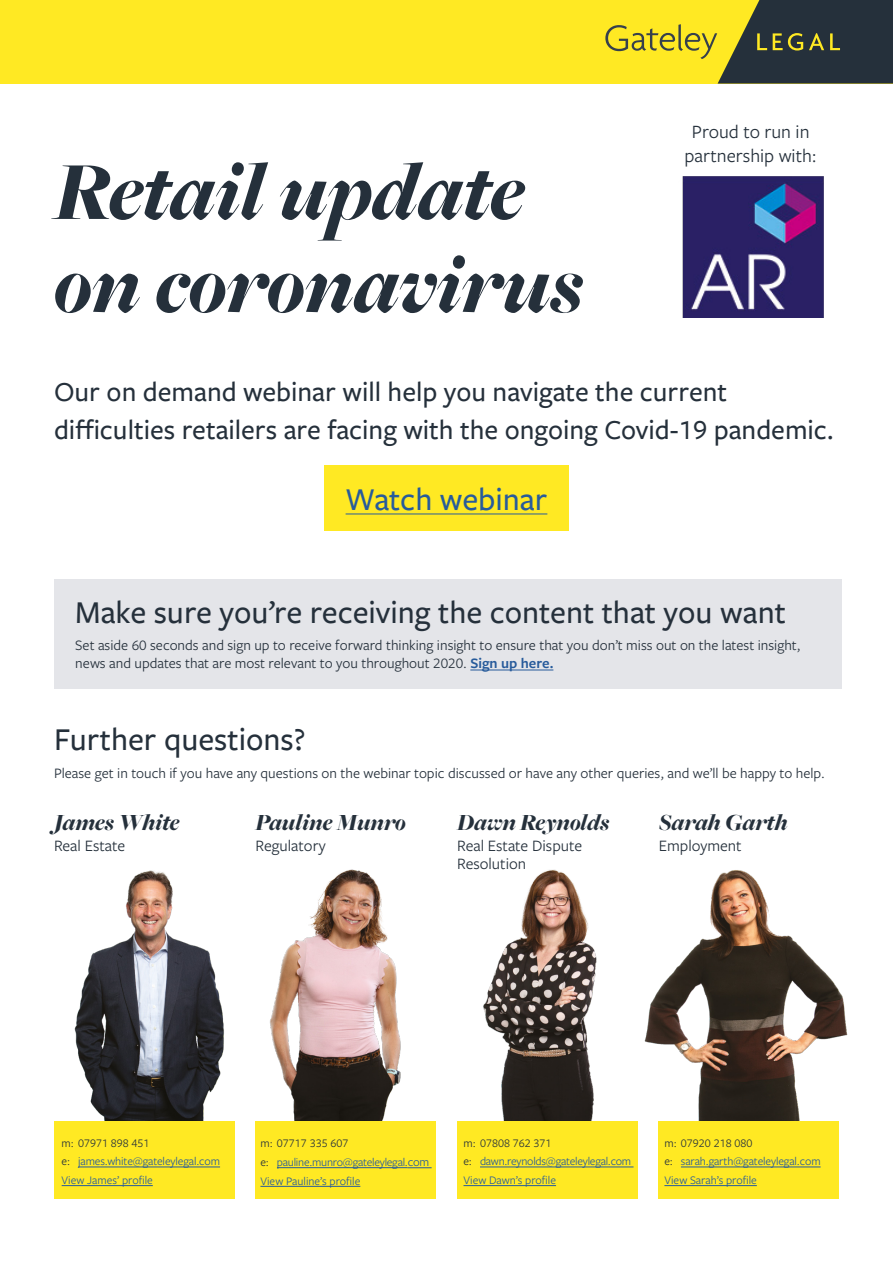
<style>
.page{position:relative;width:893px;height:1263px;background:#fff}
.page>*{position:absolute;margin:0;border:0;box-sizing:border-box;transform-origin:0 0}
.t1{font:italic 900 85.5px/93px "Freight Big Pro";color:#25303b}
.Sub-heading{font:500 33px "Freight Sans Pro";color:#25303b}
.t2{font:500 33px "Freight Sans Pro";color:#275b9b}
.t3{font:500 28.5px/37.5px "Freight Sans Pro";color:#25303b}
.Team_-_Name{font:italic 900 24px "Freight Big Pro";color:#25303b}
.t4{font:19.5px/23.4px "Freight Sans Pro";color:#25303b;text-align:center}
.Team_-_Job_Title{font:16.5px/18px "Freight Sans Pro";color:#25303b}
.t5{font:15px/18px "Freight Sans Pro";color:#25303b}
.Contact_Details{font:12px "Freight Sans Pro";letter-spacing:-.01em;color:#275b9b}
.Contact_Details-2{font:12px "Freight Sans Pro";color:#25303b}
.s1{font-weight:600;color:#275b9b}
.s2{color:#25303b}
.s3{font-size:12.6px}
</style>
<div class="page">
<img style="left:54px;top:870px;width:180px;height:252px">
<div style="left:54px;top:1122px;width:180px;height:77px;background:#ffe923"></div>
<hr style="left:78px;top:1167px;width:142px;height:1px;background:#275b9b">
<hr style="left:62px;top:1185px;width:91px;height:1px;background:#275b9b">
<img style="left:256px;top:869px;width:180px;height:253px">
<div style="left:256px;top:1122px;width:180px;height:77px;background:#ffe923"></div>
<hr style="left:277px;top:1167px;width:131px;height:1px;background:#275b9b">
<svg style="left:408px;top:1167px;width:24px;height:1px"></svg>
<hr style="left:260px;top:1186px;width:100px;height:1px;background:#275b9b">
<img style="left:457px;top:869px;width:180px;height:253px">
<div style="left:457px;top:1122px;width:180px;height:77px;background:#ffe923"></div>
<hr style="left:480px;top:1167px;width:153px;height:1px;background:#275b9b">
<hr style="left:463px;top:1185px;width:93px;height:1px;background:#275b9b">
<img style="left:644px;top:870px;width:204px;height:260px">
<div style="left:659px;top:1122px;width:180px;height:77px;background:#ffe923"></div>
<hr style="left:681px;top:1167px;width:140px;height:1px;background:#275b9b">
<hr style="left:664px;top:1185px;width:93px;height:1px;background:#275b9b">
<img style="left:682px;top:176px;width:141px;height:141px">
<div style="left:54px;top:579px;width:788px;height:110px;background:#e4e5e9"></div>
<hr style="left:470px;top:670px;width:83px;height:1px;background:#275b9b">
<div style="left:324px;top:466px;width:245px;height:65px;background:#ffe923"></div>
<hr style="left:346px;top:514px;width:201px;height:1px;background:#275b9b">
<div style="left:0;top:0;width:893px;height:84px;background:#ffe923"></div>
<svg style="left:605px;top:0;width:288px;height:84px"></svg>
<h1 class="t1" style="left:54px;top:143px;width:531px">Retail update on coronavirus</h1>
<h2 class="t4" style="left:685px;top:120px;width:134px">Proud to run in partnership with:</h2>
<h2 class="t3" style="left:54px;top:372px;width:782px">Our on demand webinar will help you navigate the current difficulties retailers are facing with the ongoing Covid-19 pandemic.</h2>
<h2 class="t2" style="left:346px;top:477px;width:203px">Watch webinar</h2>
<h2 class="Sub-heading" style="left:75px;top:591px;width:712px">Make sure you’re receiving the content that you want</h2>
<h2 class="t5" style="left:75px;top:635px;width:727px">Set aside 60 seconds and sign up to receive forward thinking insight to ensure that you don’t miss out on the latest insight, news and updates that are most relevant to you throughout 2020. <span class="s1">Sign up here.</span></h2>
<p class="Sub-heading" style="left:54px;top:717px;width:253px">Further questions?</p>
<h2 class="t5" style="left:54px;top:763px;width:772px">Please get in touch if you have any questions on the webinar topic discussed or have any other queries, and we’ll be happy to help.</h2>
<p class="Team_-_Name" style="left:54px;top:806px;width:127px">James White</p>
<p class="Team_-_Job_Title" style="left:54px;top:836px;width:73px">Real Estate</p>
<p class="Team_-_Name" style="left:256px;top:806px;width:152px">Pauline Munro</p>
<p class="Team_-_Job_Title" style="left:256px;top:836px;width:72px">Regulatory</p>
<p class="Team_-_Name" style="left:457px;top:806px;width:154px">Dawn Reynolds</p>
<p class="Team_-_Job_Title" style="left:457px;top:836px;width:127px">Real Estate Dispute<br>Resolution</p>
<p class="Team_-_Name" style="left:659px;top:806px;width:130px">Sarah Garth</p>
<p class="Team_-_Job_Title" style="left:659px;top:836px;width:85px">Employment</p>
<p class="Contact_Details-2" style="left:62px;top:1135px;width:89px">m: 07971 898 451</p>
<p class="Contact_Details" style="left:62px;top:1153px;width:160px"><span class="s2">e:</span> james.white@gateleylegal.com</p>
<p class="Contact_Details" style="left:62px;top:1172px;width:93px">View James’ profile</p>
<p class="Contact_Details-2" style="left:260px;top:1135px;width:89px">m: 07717 335 607</p>
<p class="Contact_Details" style="left:260px;top:1154px;width:170px"><span class="s2">e:</span> pauline.munro@gateleylegal.<span class="s3">com</span></p>
<p class="Contact_Details" style="left:260px;top:1173px;width:101px">View Pauline’s profile</p>
<p class="Contact_Details-2" style="left:463px;top:1135px;width:89px">m: 07808 762 371</p>
<p class="Contact_Details" style="left:463px;top:1153px;width:169px"><span class="s2">e:</span> dawn.reynolds@gateleylegal.com</p>
<p class="Contact_Details" style="left:463px;top:1172px;width:94px">View Dawn’s profile</p>
<p class="Contact_Details-2" style="left:664px;top:1135px;width:89px">m: 07920 218 080</p>
<p class="Contact_Details" style="left:664px;top:1153px;width:158px"><span class="s2">e:</span> sarah.garth@gateleylegal.com</p>
<p class="Contact_Details" style="left:664px;top:1172px;width:94px">View Sarah’s profile</p>
</div>
